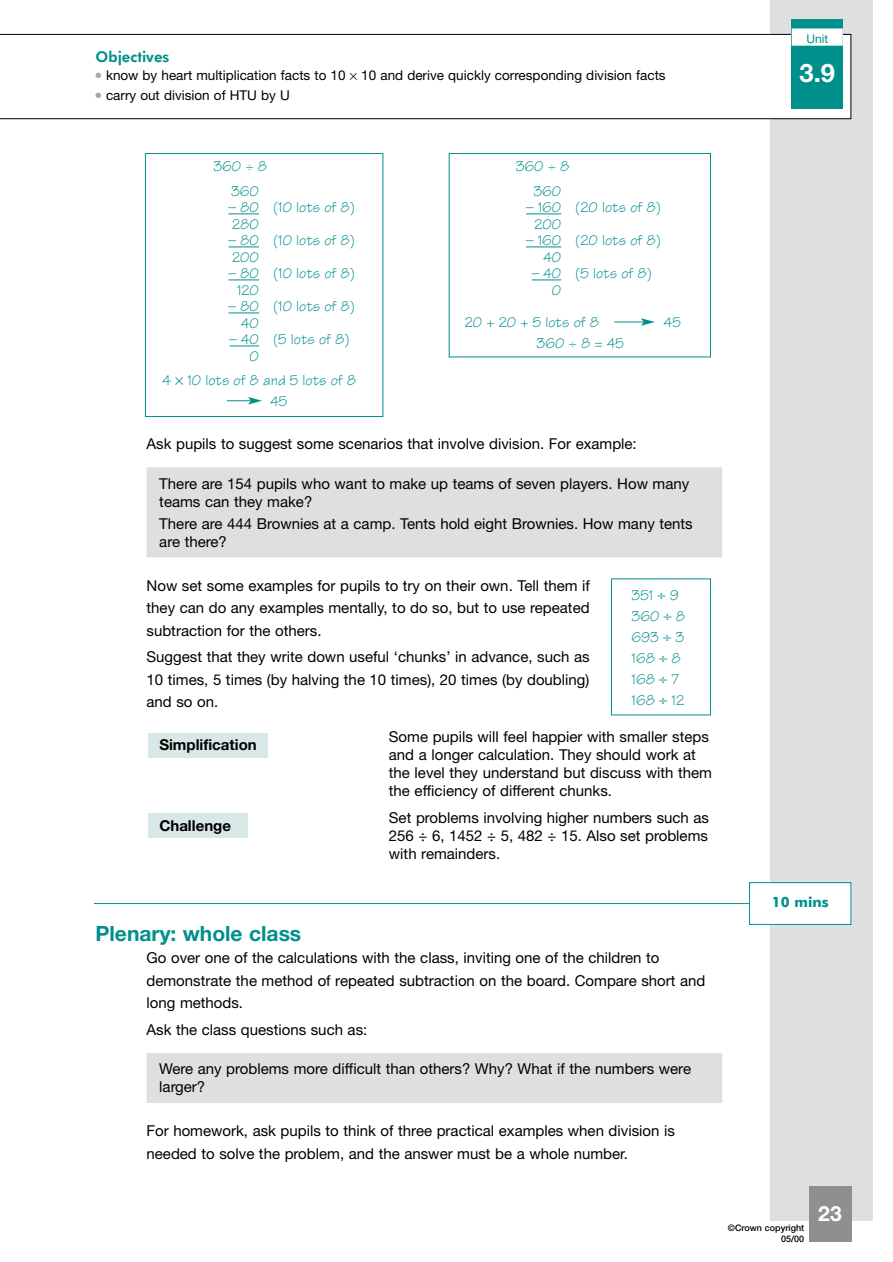
<style>
.page{position:relative;width:893px;height:1262px;background:#fff}
.page>*{position:absolute;margin:0;border:0;box-sizing:border-box;transform-origin:0 0}
.t1{font:700 25.5px "Helvetica Neue";color:#fff}
.t2{font:700 21px "Helvetica Neue";color:#00908c}
.t3{font:700 21px "Helvetica Neue";color:#fff}
.t4{font:15px/18px "Helvetica Neue";color:#000}
.t5{font:15px/16.5px "Tekton";color:#00908c}
.t6{font:700 15px "Helvetica Neue";color:#000}
.t7{font:800 15px "Futura BT";color:#00908c}
.t8{font:700 14.25px "Futura BT";color:#00908c}
.t9{font:13.5px "Helvetica Neue";color:#000}
.t10{font:12px "Helvetica Neue";color:#00908c}
.t11{font:500 9px/10.5px "Helvetica Neue";color:#000;text-align:right}
.s1{color:#a6a6a6}
</style>
<div class="page">
<div style="left:770px;top:0;width:102px;height:1220px;background:#dfdfdf"></div>
<svg style="left:0;top:34px;width:851px;height:85px"></svg>
<div style="left:808px;top:1186px;width:43px;height:56px;background:#8f8f8f"></div>
<div style="left:791px;top:19px;width:51px;height:89px;background:#00908c"></div>
<div style="left:792px;top:29px;width:50px;height:16px;background:#fff"></div>
<div style="left:791px;top:28px;width:51px;height:18px;border:2px solid #fff"></div>
<div style="left:146px;top:467px;width:576px;height:26px;background:#dfdfdf"></div>
<div style="left:146px;top:492px;width:576px;height:23px;background:#dfdfdf"></div>
<div style="left:146px;top:514px;width:576px;height:19px;background:#dfdfdf"></div>
<div style="left:146px;top:532px;width:576px;height:25px;background:#dfdfdf"></div>
<div style="left:146px;top:1053px;width:576px;height:25px;background:#dfdfdf"></div>
<div style="left:146px;top:1077px;width:576px;height:26px;background:#dfdfdf"></div>
<div style="left:148px;top:813px;width:100px;height:25px;background:#d8e8e6"></div>
<div style="left:148px;top:733px;width:119px;height:24px;background:#d8e8e6"></div>
<svg style="left:145px;top:153px;width:238px;height:264px"></svg>
<svg style="left:248px;top:397px;width:14px;height:7px"></svg>
<svg style="left:448px;top:153px;width:263px;height:205px"></svg>
<svg style="left:641px;top:318px;width:14px;height:8px"></svg>
<hr style="left:94px;top:903px;width:656px;height:1px;background:#00908c">
<div style="left:749px;top:882px;width:101px;height:42px;background:#fff"></div>
<div style="left:749px;top:882px;width:102px;height:42px;border:1px solid #00908c"></div>
<svg style="left:350px;top:73px;width:7px;height:7px"></svg>
<svg style="left:175px;top:377px;width:8px;height:8px"></svg>
<p class="t7" style="left:95px;top:51px;width:75px">Objectives</p>
<p class="t9" style="left:95px;top:70px;width:571px"><span class="s1">●</span> know by heart multiplication facts to 10 10 and derive quickly corresponding division facts</p>
<p class="t9" style="left:95px;top:91px;width:196px"><span class="s1">●</span> carry out division of HTU by U</p>
<p class="t10" style="left:806px;top:34px;width:23px">Unit</p>
<h1 class="t1" style="left:799px;top:64px;width:37px">3.9</h1>
<p class="t5" style="left:231px;top:153px;width:38px;line-height:25px;text-indent:-18px">360 ÷ 8<br>360</p>
<p class="t5" style="left:228px;top:199px;width:128px">– 80 (10 lots of 8)<br>280</p>
<p class="t5" style="left:228px;top:232px;width:128px">– 80 (10 lots of 8)<br>200</p>
<p class="t5" style="left:237px;top:265px;width:119px;text-indent:-8px">– 80 (10 lots of 8)<br>120</p>
<p class="t5" style="left:241px;top:298px;width:115px;text-indent:-13px">– 80 (10 lots of 8)<br>40</p>
<p class="t5" style="left:249px;top:331px;width:102px;text-indent:-20px">– 40 (5 lots of 8)<br>0</p>
<p class="t5" style="left:270px;top:369px;width:87px;line-height:21px;text-indent:-108px">4 10 lots of 8 and 5 lots of 8<br>45</p>
<p class="t5" style="left:533px;top:153px;width:38px;line-height:25px;text-indent:-18px">360 ÷ 8<br>360</p>
<p class="t5" style="left:534px;top:199px;width:128px;text-indent:-8px">– 160 (20 lots of 8)<br>200</p>
<p class="t5" style="left:543px;top:232px;width:119px;text-indent:-17px">– 160 (20 lots of 8)<br>40</p>
<p class="t5" style="left:552px;top:265px;width:102px;text-indent:-20px">– 40 (5 lots of 8)<br>0</p>
<p class="t5" style="left:464px;top:313px;width:136px">20 + 20 + 5 lots of 8</p>
<p class="t5" style="left:664px;top:313px;width:18px">45</p>
<p class="t5" style="left:536px;top:334px;width:89px">360 ÷ 8 = 45</p>
<p class="t4" style="left:146px;top:437px;width:491px">Ask pupils to suggest some scenarios that involve division. For example:</p>
<p class="t4" style="left:159px;top:476px;width:531px">There are 154 pupils who want to make up teams of seven players. How many teams can they make?</p>
<p class="t4" style="left:159px;top:516px;width:535px">There are 444 Brownies at a camp. Tents hold eight Brownies. How many tents are there?</p>
<p class="t4" style="left:146px;top:576px;width:445px;line-height:22.5px;text-align:justify">Now set some examples for pupils to try on their own. Tell them if they can do any examples mentally, to do so, but to use repeated subtraction for the others.</p>
<p class="t4" style="left:146px;top:647px;width:444px;line-height:22.5px;text-align:justify">Suggest that they write down useful ‘chunks’ in advance, such as 10 times, 5 times (by halving the 10 times), 20 times (by doubling) and so on.</p>
<p class="t4" style="left:389px;top:729px;width:324px">Some pupils will feel happier with smaller steps and a longer calculation. They should work at the level they understand but discuss with them the efficiency of different chunks.</p>
<p class="t4" style="left:389px;top:810px;width:322px;text-align:justify">Set problems involving higher numbers such as 256 ÷ 6, 1452 ÷ 5, 482 ÷ 15. Also set problems with remainders.</p>
<p class="t5" style="left:631px;top:584px;width:55px;line-height:21px">351 9<br>360 8<br>693 3<br>168 8<br>168 7<br>168 12</p>
<p class="t6" style="left:159px;top:740px;width:99px">Simplification</p>
<p class="t6" style="left:159px;top:820px;width:73px">Challenge</p>
<h2 class="t2" style="left:95px;top:925px;width:207px">Plenary: whole class</h2>
<p class="t4" style="left:146px;top:948px;width:560px;line-height:22.5px">Go over one of the calculations with the class, inviting one of the children to demonstrate the method of repeated subtraction on the board. Compare short and long methods.</p>
<p class="t4" style="left:146px;top:1022px;width:222px">Ask the class questions such as:</p>
<p class="t4" style="left:159px;top:1061px;width:533px">Were any problems more difficult than others? Why? What if the numbers were larger?</p>
<p class="t4" style="left:146px;top:1121px;width:530px;line-height:22.5px">For homework, ask pupils to think of three practical examples when division is needed to solve the problem, and the answer must be a whole number.</p>
<p class="t8" style="left:771px;top:897px;width:58px">10 mins</p>
<p class="t11" style="left:727px;top:1224px;width:78px">©Crown copyright<br>05/00</p>
<h2 class="t3" style="left:818px;top:1206px;width:25px">23</h2>
</div>
